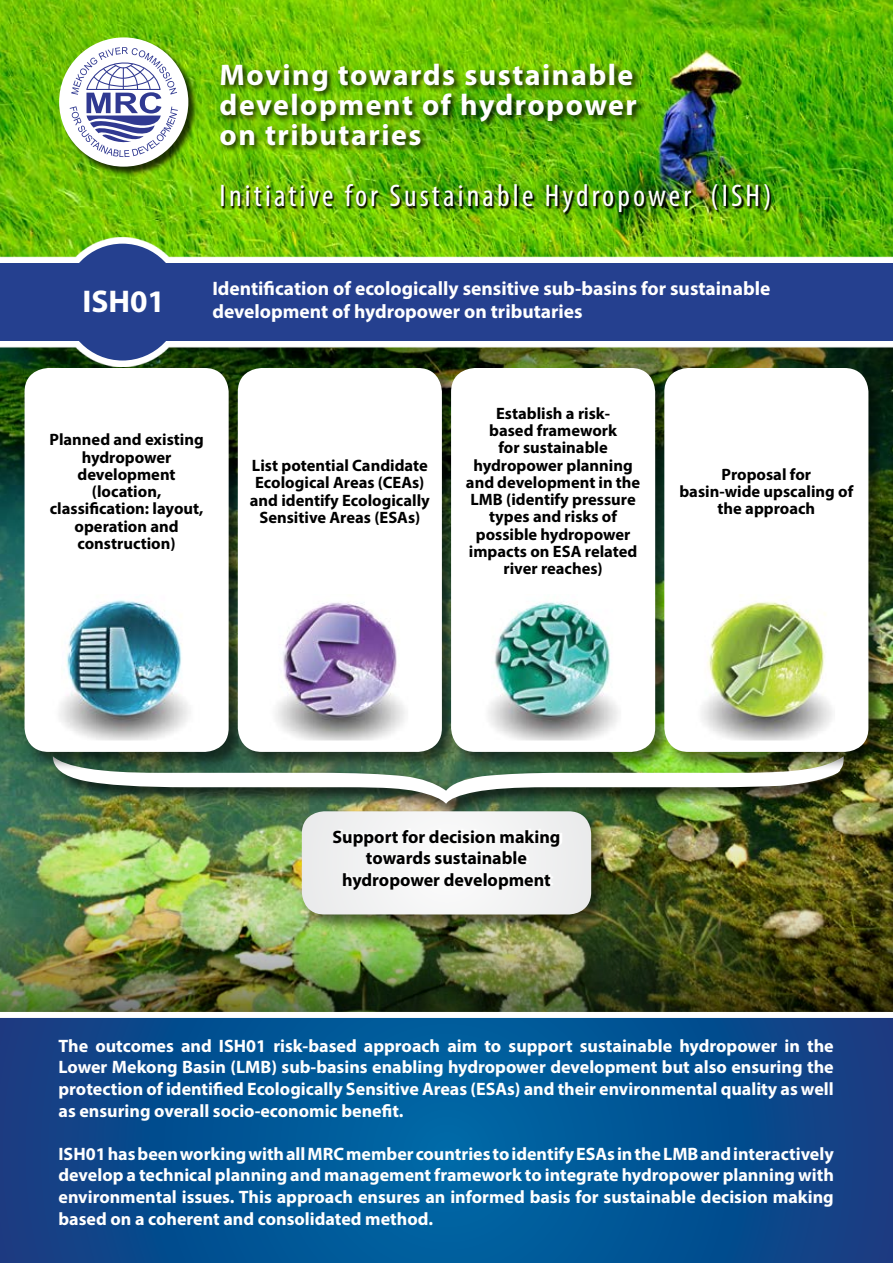
<style>
.page{position:relative;width:893px;height:1263px;background:#fff}
.page>*{position:absolute;margin:0;border:0;box-sizing:border-box;transform-origin:0 0}
.t1{font:1101.6px "LS Win Thai";color:#fff;scale:.22 1}
.t2{font:condensed 31.5px "Myriad Pro";letter-spacing:.1em;color:#fff}
.t3{font:700 31.5px "Myriad Pro";color:#fff}
.t4{font:700 30px "Myriad Pro";letter-spacing:.05em;color:#fff}
.t5{font:700 19.5px/23.4px "Myriad Pro";color:#fff}
.t6{font:700 18px/21.6px "Myriad Pro";color:#fff;text-align:justify}
.t7{font:700 18px/21.6px "Myriad Pro";color:#000;text-align:center}
.t8{font:700 16.5px/17.2px "Myriad Pro";color:#000;text-align:center}
</style>
<div class="page">
<img style="left:0;top:666px;width:893px;height:248px">
<img style="left:0;top:914px;width:893px;height:98px">
<div style="left:49px;top:753px;width:813px;height:68px;background:#000;opacity:.75"></div>
<div style="left:23px;top:366px;width:224px;height:404px;background:#000;opacity:.53"></div>
<div style="left:25px;top:368px;width:204px;height:384px;background:#fff;border-radius:24px"></div>
<img style="left:59px;top:597px;width:131px;height:143px">
<div style="left:236px;top:366px;width:224px;height:404px;background:#000;opacity:.53"></div>
<div style="left:238px;top:368px;width:204px;height:384px;background:#fff;border-radius:24px"></div>
<img style="left:275px;top:602px;width:130px;height:138px">
<div style="left:449px;top:366px;width:224px;height:404px;background:#000;opacity:.53"></div>
<div style="left:451px;top:368px;width:204px;height:384px;background:#fff;border-radius:24px"></div>
<img style="left:488px;top:601px;width:130px;height:139px">
<div style="left:663px;top:366px;width:224px;height:404px;background:#000;opacity:.53"></div>
<div style="left:664px;top:368px;width:204px;height:384px;background:#fff;border-radius:24px"></div>
<img style="left:701px;top:599px;width:131px;height:141px">
<img style="left:0;top:0;width:893px;height:237px">
<svg style="left:0;top:1017px;width:893px;height:246px;background:#075192"></svg>
<div style="left:59px;top:38px;width:140px;height:139px;background:#000;opacity:.75"></div>
<div style="left:59px;top:37px;width:129px;height:130px;background:#fff;border-radius:50%"></div>
<svg style="left:70px;top:47px;width:108px;height:110px"></svg>
<div style="left:219px;top:62px;width:425px;height:91px;background:#000;opacity:.82"></div>
<img style="left:0;top:237px;width:893px;height:130px">
<div style="left:0;top:263px;width:893px;height:78px;background:#25408f"></div>
<div style="left:64px;top:244px;width:117px;height:116px;background:#25408f;border-radius:50%"></div>
<img style="left:222px;top:185px;width:550px;height:31px">
<div style="left:300px;top:810px;width:310px;height:123px;background:#000;opacity:.53"></div>
<svg style="left:302px;top:811px;width:289px;height:103px"></svg>
<div style="left:336px;top:828px;width:226px;height:61px;background:#f7f7f8"></div>
<p class="t4" style="left:220px;top:55px;width:415px">Moving towards sustainable</p>
<p class="t4" style="left:220px;top:85px;width:419px">development of hydropower</p>
<p class="t4" style="left:220px;top:115px;width:203px">on tributaries</p>
<p class="t3" style="left:82px;top:281px;width:84px">ISH01</p>
<p class="t2" style="left:220px;top:177px;width:553px">Initiative for Sustainable Hydropower (ISH)</p>
<p class="t5" style="left:212px;top:276px;width:559px">Identification of ecologically sensitive sub-basins for sustainable development of hydropower on tributaries</p>
<p class="t8" style="left:49px;top:430px;width:156px">Planned and existing hydropower</p>
<p class="t8" style="left:78px;top:465px;width:100px">development</p>
<p class="t8" style="left:92px;top:482px;width:71px">(location,</p>
<p class="t8" style="left:50px;top:499px;width:155px">classification: layout, operation and</p>
<p class="t8" style="left:78px;top:534px;width:100px">construction)</p>
<p class="t8" style="left:250px;top:456px;width:182px">List potential Candidate<br>Ecological Areas (CEAs) and identify Ecologically<br>Sensitive Areas (ESAs)</p>
<p class="t8" style="left:466px;top:404px;width:176px">Establish a risk-<br>based framework<br>for sustainable hydropower planning and development in the<br>LMB (identify pressure types and risks of possible hydropower impacts on ESA related river reaches)</p>
<p class="t8" style="left:722px;top:465px;width:91px">Proposal for</p>
<p class="t8" style="left:679px;top:482px;width:175px">basin-wide upscaling of the approach</p>
<p class="t1" style="left:-298px;top:811px;width:324px;rotate:-90deg">{</p>
<p class="t7" style="left:332px;top:825px;width:229px">Support for decision making towards sustainable</p>
<p class="t7" style="left:342px;top:868px;width:210px">hydropower development</p>
<p class="t6" style="left:58px;top:1034px;width:777px">The outcomes and ISH01 risk-based approach aim to support sustainable hydropower in the Lower Mekong Basin (LMB) sub‐basins enabling hydropower development but also ensuring the protection of identified Ecologically Sensitive Areas (ESAs) and their environmental quality as well as ensuring overall socio‐economic benefit.</p>
<p class="t6" style="left:58px;top:1142px;width:777px">ISH01 has been working with all MRC member countries to identify ESAs in the LMB and interactively develop a technical planning and management framework to integrate hydropower planning with environmental issues. This approach ensures an informed basis for sustainable decision making based on a coherent and consolidated method.</p>
</div>
